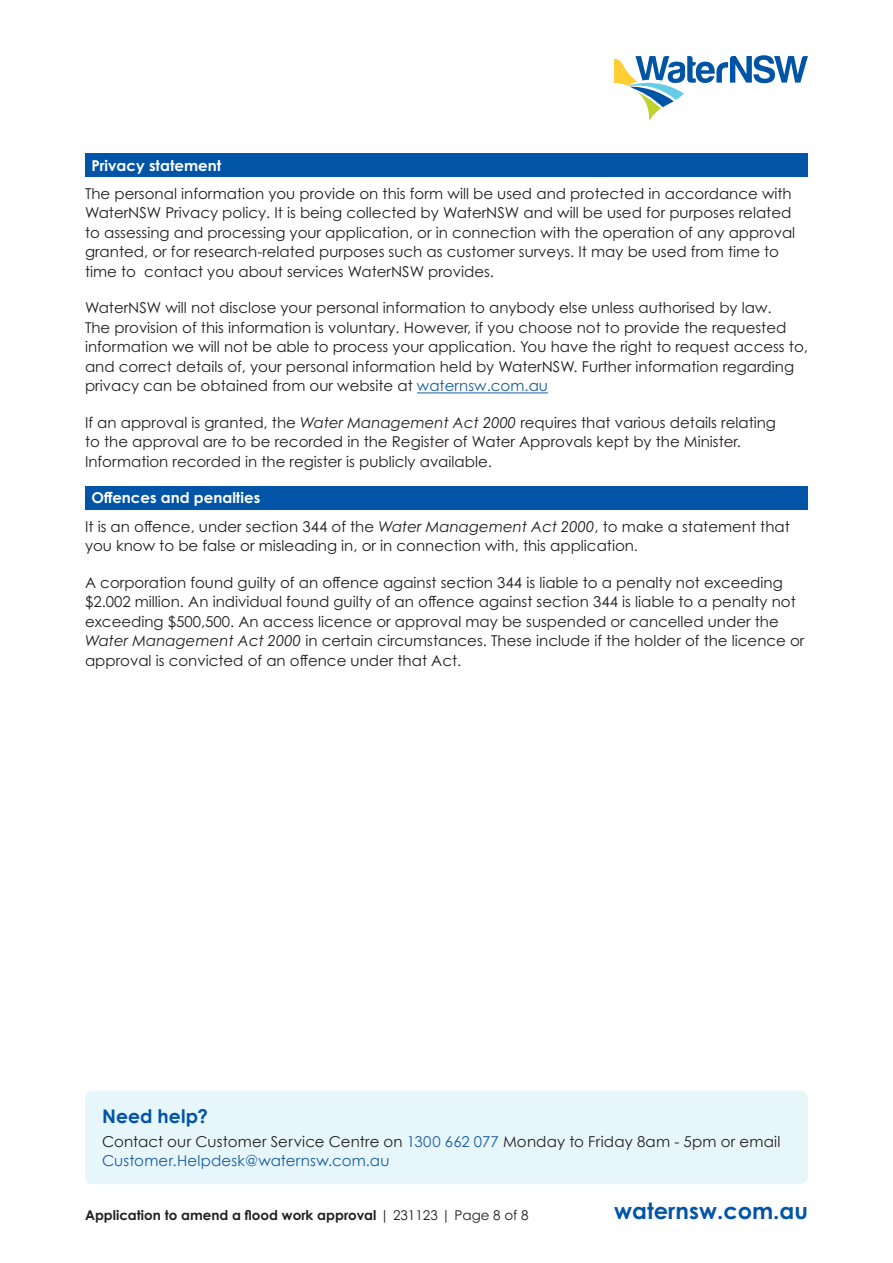
<style>
.page{position:relative;width:893px;height:1263px;background:#fff}
.page>*{position:absolute;margin:0;border:0;box-sizing:border-box;transform-origin:0 0}
.t1{font:700 22.5px "Century Gothic Pro";color:#0154a6}
.More_information_hea{font:700 18.75px "Century Gothic";letter-spacing:.005em;color:#0154a6}
.Body_copy_space_befo{font:15px/19.5px "Century Gothic Pro";color:#231f20}
.Body_Copy{font:15px/19.5px "Century Gothic";letter-spacing:.01em;color:#231f20}
.Section_heading_bold{font:700 15px "Century Gothic Pro";color:#fff}
.Body_copy{font:700 13.5px "Century Gothic Pro";color:#231f20}
.s1{color:#175d9e}
.s2{font-style:italic}
.s3{font-weight:400}
</style>
<div class="page">
<svg style="left:614px;top:55px;width:194px;height:66px"></svg>
<div style="left:85px;top:1090px;width:723px;height:94px;background:#e7f6fb;border-radius:8px"></div>
<hr style="left:417px;top:393px;width:131px;height:1px;background:#175d9e">
<div style="left:85px;top:153px;width:723px;height:24px;background:#0154a6"></div>
<div style="left:85px;top:486px;width:723px;height:23px;background:#0154a6"></div>
<p class="Section_heading_bold" style="left:91px;top:156px;width:131px">Privacy statement</p>
<p class="Body_copy_space_befo" style="left:85px;top:184px;width:712px">The personal information you provide on this form will be used and protected in accordance with WaterNSW Privacy policy. It is being collected by WaterNSW and will be used for purposes related to assessing and processing your application, or in connection with the operation of any approval granted, or for research-related purposes such as customer surveys. It may be used from time to time to contact you about services WaterNSW provides.</p>
<p class="Body_copy_space_befo" style="left:85px;top:298px;width:724px">WaterNSW will not disclose your personal information to anybody else unless authorised by law.<br>The provision of this information is voluntary. However, if you choose not to provide the requested information we will not be able to process your application. You have the right to request access to, and correct details of, your personal information held by WaterNSW. Further information regarding privacy can be obtained from our website at <span class="s1">waternsw.com.au</span></p>
<p class="Body_copy_space_befo" style="left:85px;top:413px;width:692px">If an approval is granted, the <span class="s2">Water Management Act 2000</span> requires that various details relating to the approval are to be recorded in the Register of Water Approvals kept by the Minister.<br>Information recorded in the register is publicly available.</p>
<p class="Section_heading_bold" style="left:91px;top:488px;width:170px">Offences and penalties</p>
<p class="Body_copy_space_befo" style="left:85px;top:516px;width:706px">It is an offence, under section 344 of the <span class="s2">Water Management Act 2000</span>, to make a statement that you know to be false or misleading in, or in connection with, this application.</p>
<p class="Body_copy_space_befo" style="left:85px;top:572px;width:721px">A corporation found guilty of an offence against section 344 is liable to a penalty not exceeding $2.002 million. An individual found guilty of an offence against section 344 is liable to a penalty not exceeding $500,500. An access licence or approval may be suspended or cancelled under the <span class="s2">Water Management Act 2000</span> in certain circumstances. These include if the holder of the licence or approval is convicted of an offence under that Act.</p>
<p class="More_information_hea" style="left:102px;top:1102px;width:107px">Need help?</p>
<p class="Body_Copy" style="left:102px;top:1131px;width:680px">Contact our Customer Service Centre on <span class="s1">1300 662 077</span> Monday to Friday 8am - 5pm or email<br><span class="s1">Customer.Helpdesk@waternsw.com.au</span></p>
<p class="Body_copy" style="left:85px;top:1207px;width:445px">Application to amend a flood work approval <span class="s3">| 231123 | Page 8 of 8</span></p>
<h1 class="t1" style="left:614px;top:1197px;width:195px">waternsw.com.au</h1>
</div>
